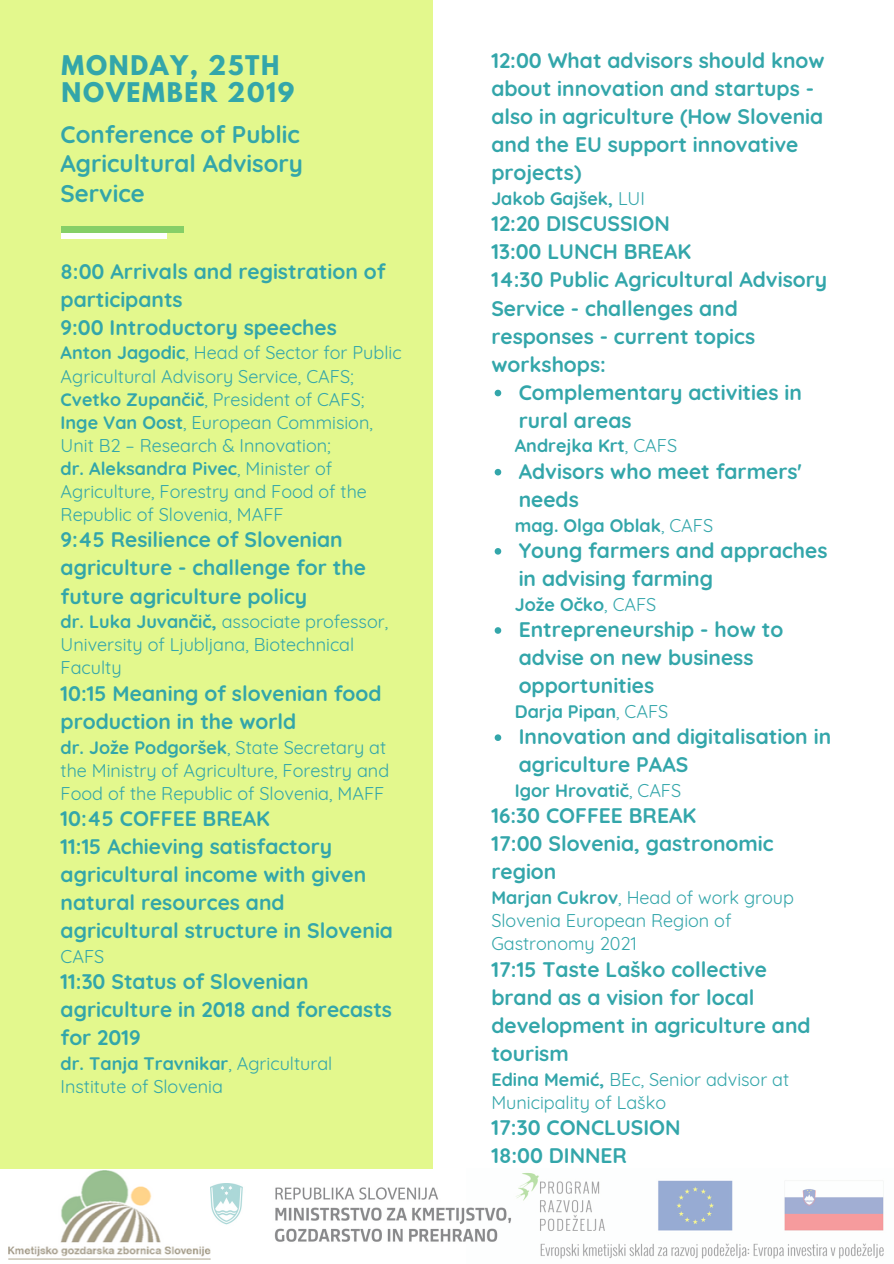
<style>
.page{position:relative;width:894px;height:1264px;background:#fff}
.page>*{position:absolute;margin:0;border:0;box-sizing:border-box;transform-origin:0 0}
.t1{font:700 24px/29.8px "Quicksand";color:#33a6aa}
.t2{font:700 24px/27px "League Spartan";letter-spacing:.07em;color:#33a6aa}
.t3{font:700 21px/28px "Quicksand";color:#33a6aa}
.t4{font:18px/23.1px "Quicksand";color:#33a6aa}
.t5{font:700 18px "Quicksand";color:#33a6aa}
.s1{font-weight:700}
.s2{font-weight:400}
</style>
<div class="page">
<div style="left:0;top:0;width:433px;height:1168px;background:#e3f88d"></div>
<div style="left:62px;top:233px;width:105px;height:6px;background:#fff"></div>
<img style="left:8px;top:1170px;width:202px;height:89px">
<img style="left:516px;top:1173px;width:368px;height:86px">
<img style="left:211px;top:1183px;width:300px;height:59px">
<div style="left:62px;top:226px;width:122px;height:6px;background:#86cf67"></div>
<svg style="left:494px;top:390px;width:7px;height:6px"></svg>
<svg style="left:494px;top:469px;width:7px;height:6px"></svg>
<svg style="left:494px;top:548px;width:7px;height:6px"></svg>
<svg style="left:494px;top:627px;width:7px;height:6px"></svg>
<svg style="left:494px;top:734px;width:7px;height:7px"></svg>
<p class="t2" style="left:62px;top:55px;width:234px">MONDAY, 25TH<br>NOVEMBER 2019</p>
<p class="t1" style="left:61px;top:119px;width:244px">Conference of Public<br>Agricultural Advisory<br>Service</p>
<p class="t3" style="left:61px;top:257px;width:326px">8:00 Arrivals and registration of participants<br>9:00 Introductory speeches</p>
<p class="t4" style="left:61px;top:341px;width:342px"><span class="s1">Anton Jagodic</span>, Head of Sector for Public Agricultural Advisory Service, CAFS; <span class="s1">Cvetko Zupančič</span>, President of CAFS; <span class="s1">Inge Van Oost</span>, European Commision, Unit B2 – Research &amp; Innovation;<br><span class="s1">dr. Aleksandra Pivec</span>, Minister of Agriculture, Forestry and Food of the Republic of Slovenia, MAFF</p>
<p class="t3" style="left:61px;top:525px;width:307px">9:45 Resilience of Slovenian agriculture - challenge for the future agriculture policy</p>
<p class="t4" style="left:61px;top:610px;width:329px"><span class="s1">dr. Luka Juvančič,</span> associate professor,<br>University of Ljubljana, Biotechnical<br>Faculty</p>
<p class="t3" style="left:61px;top:679px;width:322px">10:15 Meaning of slovenian food production in the world</p>
<p class="t4" style="left:61px;top:735px;width:330px"><span class="s1">dr. Jože Podgoršek</span>, State Secretary at the Ministry of Agriculture, Forestry and<br>Food of the Republic of Slovenia, MAFF</p>
<p class="t3" style="left:61px;top:804px;width:334px">10:45 COFFEE BREAK<br>11:15 Achieving satisfactory agricultural income with given natural resources and agricultural structure in Slovenia</p>
<p class="t4" style="left:61px;top:944px;width:45px">CAFS</p>
<p class="t3" style="left:61px;top:967px;width:333px">11:30 Status of Slovenian agriculture in 2018 and forecasts for 2019</p>
<p class="t4" style="left:61px;top:1051px;width:273px"><span class="s1">dr. Tanja Travnikar</span>, Agricultural<br>Institute of Slovenia</p>
<p class="t3" style="left:491px;top:46px;width:335px">12:00 What advisors should know about innovation and startups - also in agriculture (How Slovenia and the EU support innovative projects)</p>
<p class="t5" style="left:491px;top:187px;width:155px">Jakob Gajšek, <span class="s2">LUI</span></p>
<p class="t3" style="left:491px;top:209px;width:337px">12:20 DISCUSSION<br>13:00 LUNCH BREAK<br>14:30 Public Agricultural Advisory<br>Service - challenges and responses - current topics workshops:</p>
<p class="t3" style="left:518px;top:378px;width:285px">Complementary activities in rural areas</p>
<p class="t3" style="left:518px;top:457px;width:285px">Advisors who meet farmers' needs</p>
<p class="t3" style="left:518px;top:536px;width:310px">Young farmers and appraches in advising farming</p>
<p class="t3" style="left:518px;top:615px;width:266px">Entrepreneurship - how to advise on new business opportunities</p>
<p class="t3" style="left:518px;top:722px;width:314px">Innovation and digitalisation in agriculture PAAS</p>
<p class="t5" style="left:514px;top:434px;width:164px">Andrejka Krt<span class="s2">, CAFS</span></p>
<p class="t5" style="left:514px;top:513px;width:200px">mag. Olga Oblak<span class="s2">, CAFS</span></p>
<p class="t5" style="left:514px;top:592px;width:143px">Jože Očko<span class="s2">, CAFS</span></p>
<p class="t5" style="left:514px;top:700px;width:155px">Darja Pipan<span class="s2">, CAFS</span></p>
<p class="t5" style="left:514px;top:779px;width:168px">Igor Hrovatič<span class="s2">, CAFS</span></p>
<p class="t3" style="left:491px;top:801px;width:284px">16:30 COFFEE BREAK<br>17:00 Slovenia, gastronomic region</p>
<p class="t4" style="left:491px;top:885px;width:304px"><span class="s1">Marjan Cukrov</span>, Head of work group<br>Slovenia European Region of<br>Gastronomy 2021</p>
<p class="t3" style="left:491px;top:954px;width:321px">17:15 Taste Laško collective brand as a vision for local development in agriculture and tourism</p>
<p class="t4" style="left:491px;top:1067px;width:299px"><span class="s1">Edina Memić,</span> BEc, Senior advisor at<br>Municipality of Laško</p>
<p class="t3" style="left:491px;top:1113px;width:191px">17:30 CONCLUSION<br>18:00 DINNER</p>
</div>
